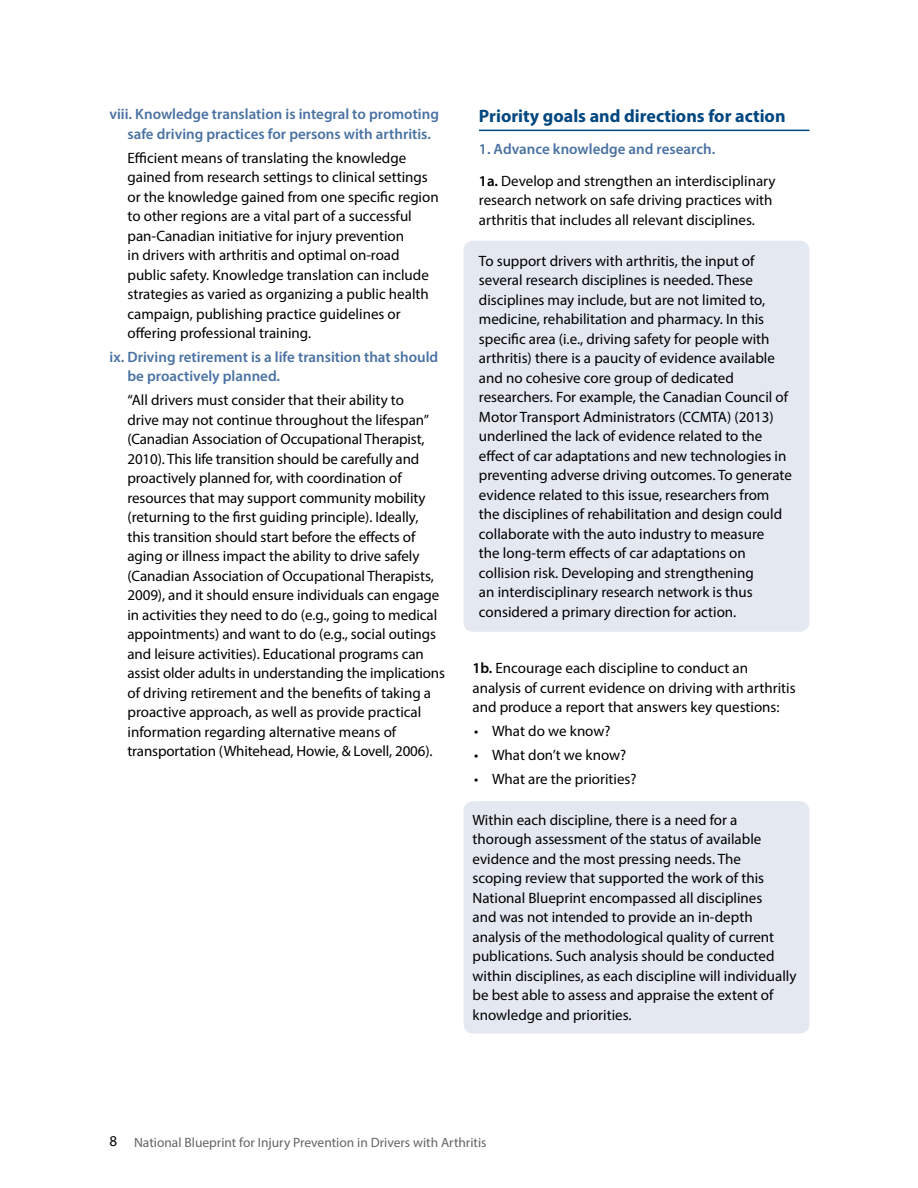
<style>
.page{position:relative;width:918px;height:1188px;background:#fff}
.page>*{position:absolute;margin:0;border:0;box-sizing:border-box;transform-origin:0 0}
.Header_Style{font:700 18px "Myriad Pro";color:#00467f}
.Bullet{font:15px/19.5px "Myriad Pro";letter-spacing:-.005em;color:#000}
.Priority_goals_in_bl{font:15px/19.5px "Myriad Pro";color:#000}
.Body_text{font:15px/19.5px "Myriad Pro";color:#000}
.Bullet-2{font:600 15px/19.5px "Myriad Pro";color:#4a72a2}
.Sub_Header{font:600 15px "Myriad Pro";color:#4a72a2}
.t1{font:13.5px "Myriad Pro";color:#636466}
.s1{font-weight:600}
</style>
<div class="page">
<div style="left:464px;top:801px;width:345px;height:232px;background:#e4e8f1;border-radius:10px"></div>
<div style="left:464px;top:241px;width:345px;height:391px;background:#e4e8f1;border-radius:10px"></div>
<hr style="left:479px;top:130px;width:330px;height:1px;background:#00467f">
<p class="Bullet-2" style="left:128px;top:104px;width:313px;text-indent:-18px">viii. Knowledge translation is integral to promoting safe driving practices for persons with arthritis.</p>
<p class="Bullet" style="left:128px;top:148px;width:313px">Efficient means of translating the knowledge gained from research settings to clinical settings or the knowledge gained from one specific region to other regions are a vital part of a successful pan-Canadian initiative for injury prevention<br>in drivers with arthritis and optimal on-road public safety. Knowledge translation can include strategies as varied as organizing a public health campaign, publishing practice guidelines or offering professional training.</p>
<p class="Bullet-2" style="left:128px;top:347px;width:312px;text-indent:-18px">ix. Driving retirement is a life transition that should be proactively planned.</p>
<p class="Bullet" style="left:128px;top:390px;width:319px">“All drivers must consider that their ability to<br>drive may not continue throughout the lifespan” (Canadian Association of Occupational Therapist, 2010). This life transition should be carefully and proactively planned for, with coordination of resources that may support community mobility (returning to the first guiding principle). Ideally,<br>this transition should start before the effects of aging or illness impact the ability to drive safely (Canadian Association of Occupational Therapists, 2009), and it should ensure individuals can engage in activities they need to do (e.g., going to medical appointments) and want to do (e.g., social outings and leisure activities). Educational programs can assist older adults in understanding the implications of driving retirement and the benefits of taking a proactive approach, as well as provide practical information regarding alternative means of transportation (Whitehead, Howie, &amp; Lovell, 2006).</p>
<p class="Header_Style" style="left:479px;top:104px;width:308px">Priority goals and directions for action</p>
<p class="Sub_Header" style="left:479px;top:140px;width:238px">1. Advance knowledge and research.</p>
<p class="Body_text" style="left:479px;top:171px;width:298px"><span class="s1">1a.</span> Develop and strengthen an interdisciplinary research network on safe driving practices with arthritis that includes all relevant disciplines.</p>
<p class="Priority_goals_in_bl" style="left:479px;top:251px;width:315px">To support drivers with arthritis, the input of several research disciplines is needed. These disciplines may include, but are not limited to, medicine, rehabilitation and pharmacy. In this specific area (i.e., driving safety for people with arthritis) there is a paucity of evidence available and no cohesive core group of dedicated researchers. For example, the Canadian Council of Motor Transport Administrators (CCMTA) (2013) underlined the lack of evidence related to the effect of car adaptations and new technologies in preventing adverse driving outcomes. To generate evidence related to this issue, researchers from the disciplines of rehabilitation and design could collaborate with the auto industry to measure<br>the long-term effects of car adaptations on collision risk. Developing and strengthening<br>an interdisciplinary research network is thus considered a primary direction for action.</p>
<p class="Body_text" style="left:472px;top:658px;width:325px"><span class="s1">1b.</span> Encourage each discipline to conduct an analysis of current evidence on driving with arthritis and produce a report that answers key questions:</p>
<p class="Bullet" style="left:474px;top:721px;width:138px">• What do we know?</p>
<p class="Bullet" style="left:474px;top:745px;width:154px">• What don’t we know?</p>
<p class="Bullet" style="left:474px;top:769px;width:164px">• What are the priorities?</p>
<p class="Priority_goals_in_bl" style="left:472px;top:810px;width:325px">Within each discipline, there is a need for a thorough assessment of the status of available evidence and the most pressing needs. The<br>scoping review that supported the work of this National Blueprint encompassed all disciplines<br>and was not intended to provide an in-depth analysis of the methodological quality of current publications. Such analysis should be conducted within disciplines, as each discipline will individually be best able to assess and appraise the extent of knowledge and priorities.</p>
<p class="Bullet" style="left:109px;top:1131px;width:9px">8</p>
<p class="t1" style="left:134px;top:1134px;width:354px">National Blueprint for Injury Prevention in Drivers with Arthritis</p>
</div>
